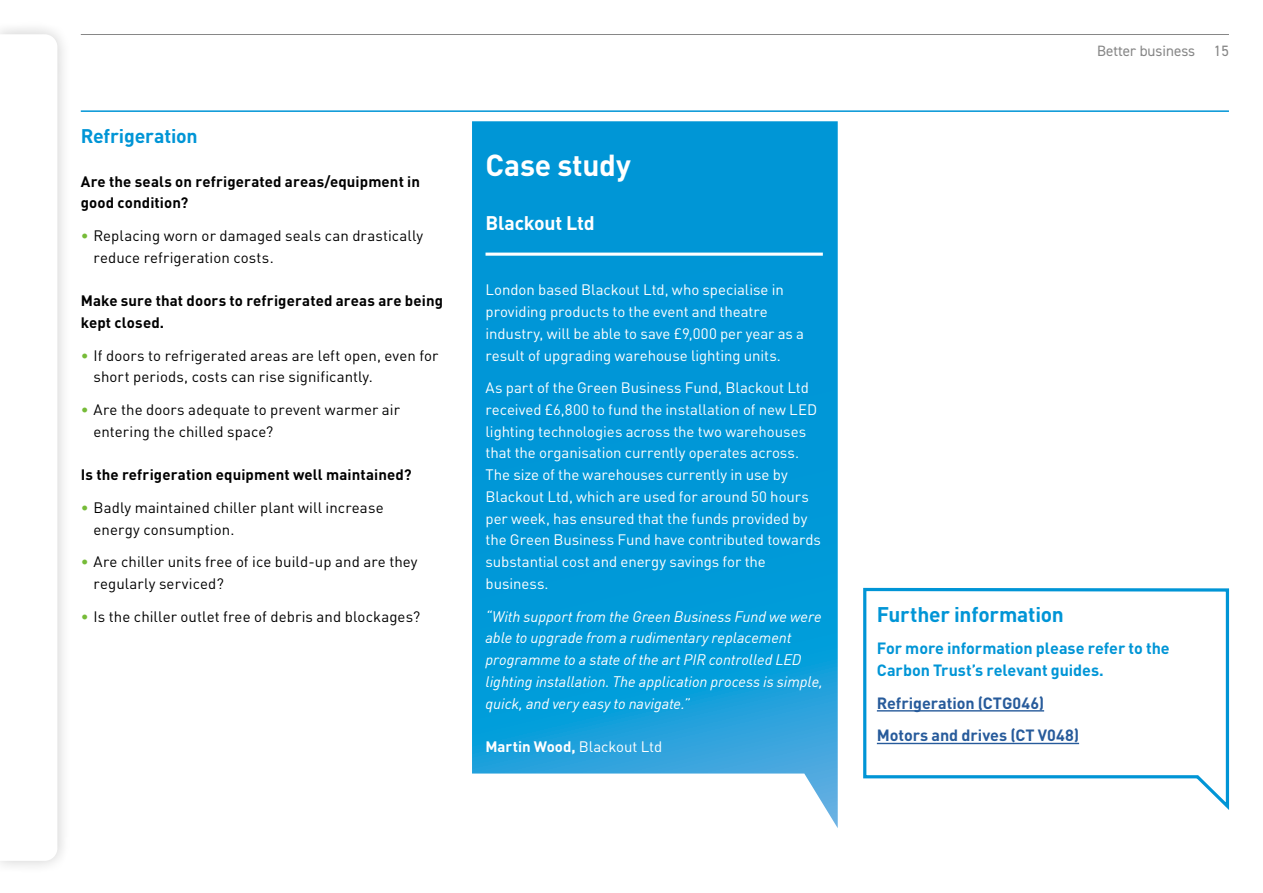
<style>
.page{position:relative;width:1263px;height:893px;background:#fff}
.page>*{position:absolute;margin:0;border:0;box-sizing:border-box;transform-origin:0 0}
.t1{font:700 30px "DINOT";letter-spacing:-.005em;color:#fff}
.t2{font:700 21px "DINOT";letter-spacing:-.01em;color:#0095d6}
.t3{font:700 19.5px "DINOT";letter-spacing:-.01em;color:#0095d6}
.t4{font:700 19.5px "DINOT";letter-spacing:-.01em;color:#fff}
.t5{font:700 16.05px/21.8px "DINOT";letter-spacing:-.005em;color:#0095d6}
.t6{font:700 16.05px/32.7px "DINOT";letter-spacing:-.005em;color:#275b9b}
.t7{font:15px/21.8px "DINOT";letter-spacing:-.005em;color:#fff}
.t8{font:15px/21.8px "DINOT";letter-spacing:.005em;color:#000}
.t9{font:italic 15px/21.8px "DINOT";letter-spacing:-.005em;color:#fff}
.t10{font:700 15px/21.8px "DINOT";letter-spacing:.01em;color:#000}
.t11{font:700 15px "DINOT";color:#fff}
.t12{font:15px "DIN2014";color:#878787}
.s1{color:#76bb38}
.s2{font-weight:400}
</style>
<div class="page">
<hr style="left:81px;top:34px;width:1148px;height:1px;background:#878787">
<hr style="left:81px;top:110px;width:1148px;height:2px;background:#0095d6">
<svg style="left:472px;top:121px;width:366px;height:707px;background:#17a0da"></svg>
<hr style="left:485px;top:253px;width:338px;height:3px;background:#fff">
<svg style="left:863px;top:587px;width:367px;height:223px"></svg>
<div style="left:0;top:20px;width:71px;height:855px;background:#000;opacity:.2"></div>
<svg style="left:0;top:34px;width:57px;height:827px"></svg>
<h3 class="t3" style="left:81px;top:123px;width:118px">Refrigeration</h3>
<p class="t10" style="left:81px;top:170px;width:341px">Are the seals on refrigerated areas/equipment in good condition?</p>
<p class="t8" style="left:94px;top:224px;width:331px;text-indent:-13px"><span class="s1">•</span> Replacing worn or damaged seals can drastically reduce refrigeration costs.</p>
<p class="t10" style="left:81px;top:289px;width:364px">Make sure that doors to refrigerated areas are being kept closed.</p>
<p class="t8" style="left:94px;top:344px;width:347px;text-indent:-13px"><span class="s1">•</span> If doors to refrigerated areas are left open, even for short periods, costs can rise significantly.</p>
<p class="t8" style="left:94px;top:398px;width:308px;text-indent:-13px"><span class="s1">•</span> Are the doors adequate to prevent warmer air entering the chilled space?</p>
<p class="t10" style="left:81px;top:463px;width:332px">Is the refrigeration equipment well maintained?</p>
<p class="t8" style="left:94px;top:496px;width:292px;text-indent:-13px"><span class="s1">•</span> Badly maintained chiller plant will increase energy consumption.</p>
<p class="t8" style="left:94px;top:551px;width:326px;text-indent:-13px"><span class="s1">•</span> Are chiller units free of ice build-up and are they regularly serviced?</p>
<p class="t8" style="left:81px;top:605px;width:341px"><span class="s1">•</span> Is the chiller outlet free of debris and blockages?</p>
<h1 class="t1" style="left:485px;top:145px;width:147px">Case study</h1>
<h3 class="t4" style="left:485px;top:210px;width:111px">Blackout Ltd</h3>
<p class="t7" style="left:485px;top:279px;width:320px">London based Blackout Ltd, who specialise in providing products to the event and theatre industry, will be able to save £9,000 per year as a result of upgrading warehouse lighting units.</p>
<p class="t7" style="left:485px;top:377px;width:337px">As part of the Green Business Fund, Blackout Ltd received £6,800 to fund the installation of new LED lighting technologies across the two warehouses that the organisation currently operates across.<br>The size of the warehouses currently in use by Blackout Ltd, which are used for around 50 hours per week, has ensured that the funds provided by the Green Business Fund have contributed towards substantial cost and energy savings for the business.</p>
<p class="t9" style="left:485px;top:604px;width:339px">“With support from the Green Business Fund we were able to upgrade from a rudimentary replacement programme to a state of the art PIR controlled LED lighting installation. The application process is simple, quick, and very easy to navigate.”</p>
<p class="t11" style="left:485px;top:737px;width:178px">Martin Wood, <span class="s2">Blackout Ltd</span></p>
<p class="t12" style="left:1097px;top:41px;width:133px">Better business 15</p>
<h2 class="t2" style="left:877px;top:600px;width:189px">Further information</h2>
<p class="t5" style="left:877px;top:637px;width:294px">For more information please refer to the<br>Carbon Trust’s relevant guides.</p>
<p class="t6" style="left:877px;top:686px;width:204px">Refrigeration (CTG046)<br>Motors and drives (CT V048)</p>
</div>
